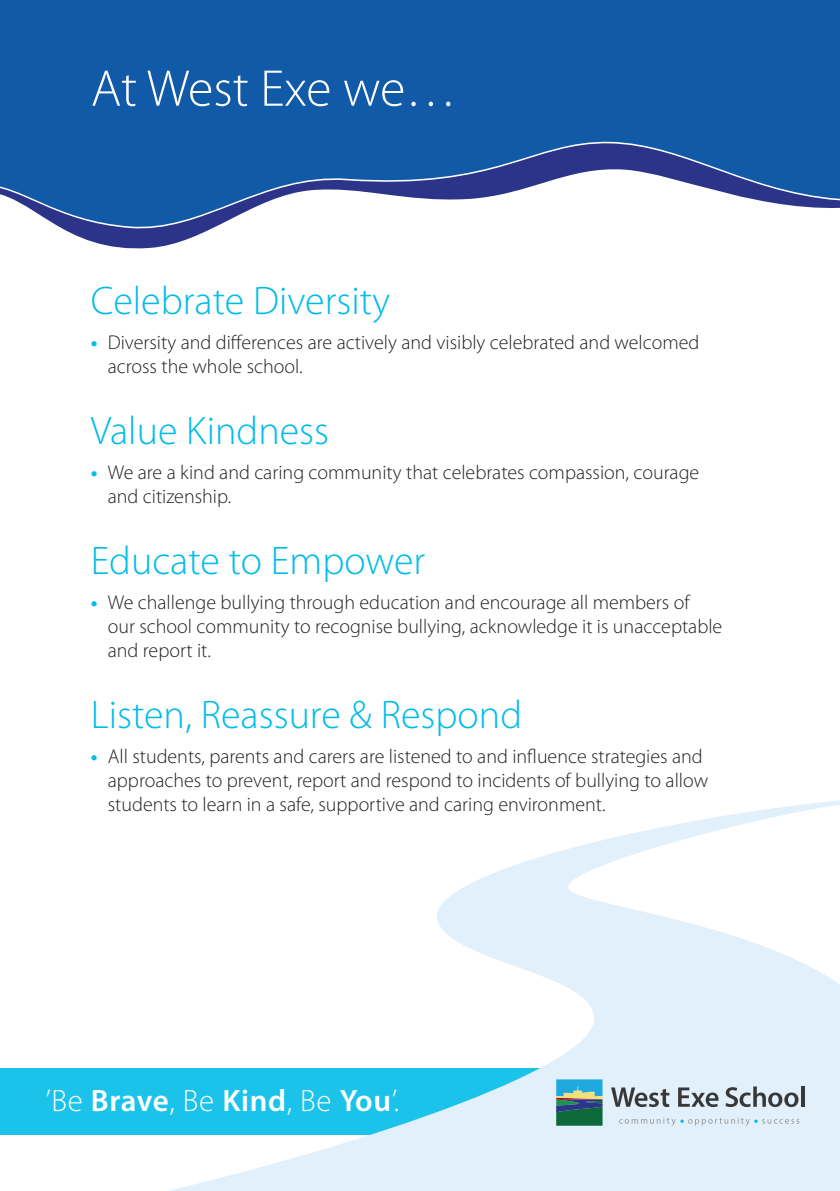
<style>
.page{position:relative;width:840px;height:1191px;background:#fff}
.page>*{position:absolute;margin:0;border:0;box-sizing:border-box;transform-origin:0 0}
.t1{font:300 52px "Myriad Pro";letter-spacing:-.005em;color:#fff}
.header_2{font:300 40px "Myriad Pro";color:#02bce8}
.footer_strap{font:600 31px "Myriad Pro";letter-spacing:.02em;color:#fff}
.t2{font:300 20px/24px "Myriad Pro";color:#231f20}
.s1{font-weight:700;color:#02bce8}
.s2{font-weight:300}
</style>
<div class="page">
<div style="left:0;top:1068px;width:706px;height:66px;background:#1bc2ea"></div>
<svg style="left:91px;top:800px;width:748px;height:391px"></svg>
<div style="left:0;top:0;width:839px;height:142px;background:#105aa8"></div>
<svg style="left:0;top:142px;width:839px;height:107px"></svg>
<svg style="left:556px;top:1079px;width:46px;height:46px;background:#3a8585"></svg>
<hr style="left:800px;top:1086px;width:3px;height:20px;background:#383839">
<svg style="left:725px;top:1086px;width:73px;height:21px;background:#a3adb3"></svg>
<svg style="left:677px;top:1087px;width:41px;height:20px"></svg>
<svg style="left:610px;top:1087px;width:59px;height:20px"></svg>
<svg style="left:618px;top:1117px;width:180px;height:8px"></svg>
<p class="t1" style="left:91px;top:57px;width:367px">At West Exe we…</p>
<p class="header_2" style="left:91px;top:276px;width:301px">Celebrate Diversity</p>
<p class="t2" style="left:108px;top:330px;width:592px;text-indent:-17px"><span class="s1">•</span> Diversity and differences are actively and visibly celebrated and welcomed across the whole school.</p>
<p class="header_2" style="left:91px;top:406px;width:240px">Value Kindness</p>
<p class="t2" style="left:108px;top:460px;width:592px;text-indent:-17px"><span class="s1">•</span> We are a kind and caring community that celebrates compassion, courage and citizenship.</p>
<p class="header_2" style="left:91px;top:536px;width:336px">Educate to Empower</p>
<p class="t2" style="left:108px;top:590px;width:615px;text-indent:-17px"><span class="s1">•</span> We challenge bullying through education and encourage all members of<br>our school community to recognise bullying, acknowledge it is unacceptable and report it.</p>
<p class="header_2" style="left:91px;top:690px;width:432px">Listen, Reassure &amp; Respond</p>
<p class="t2" style="left:108px;top:744px;width:601px;text-indent:-17px"><span class="s1">•</span> All students, parents and carers are listened to and influence strategies and approaches to prevent, report and respond to incidents of bullying to allow students to learn in a safe, supportive and caring environment.</p>
<p class="footer_strap" style="left:45px;top:1081px;width:355px"><span class="s2">’Be</span> Brave<span class="s2">, Be</span> Kind<span class="s2">, Be</span> You<span class="s2">’.</span></p>
</div>
